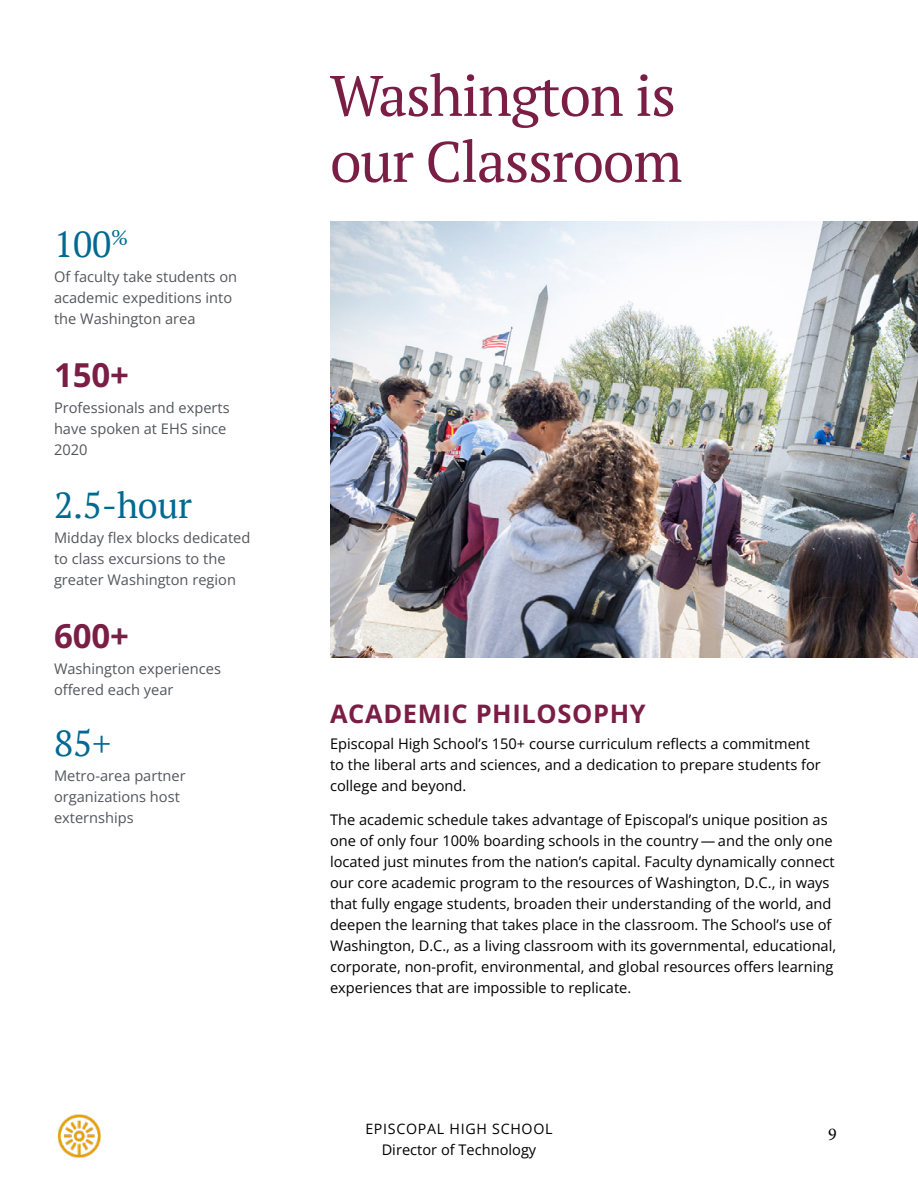
<style>
.page{position:relative;width:918px;height:1188px;background:#fff}
.page>*{position:absolute;margin:0;border:0;box-sizing:border-box;transform-origin:0 0}
.t1{font:57px/66px "PT Serif";letter-spacing:-.02em;color:#7a1e46}
.t2{font:36px "PT Serif";letter-spacing:-.005em;color:#006991}
.t3{font:700 33px "Open Sans";letter-spacing:-.005em;color:#7a1e46}
.t4{font:700 25.5px "Open Sans";letter-spacing:.025em;color:#7a1e46}
.t5{font:18px "Minion Pro";color:#000}
.t6{font:14.7px/21px "Open Sans";color:#000}
.t7{font:14.7px/21px "Open Sans";color:#54565b}
.t8{font:14.25px "Open Sans";letter-spacing:.05em;color:#000}
</style>
<div class="page">
<img style="left:58px;top:1114px;width:43px;height:44px">
<img style="left:330px;top:222px;width:588px;height:436px">
<h2 class="t2" style="left:54px;top:221px;width:75px">100<sup>%</sup></h2>
<p class="t7" style="left:54px;top:266px;width:185px">Of faculty take students on academic expeditions into the Washington area</p>
<h3 class="t3" style="left:54px;top:352px;width:77px">150+</h3>
<p class="t7" style="left:54px;top:396px;width:177px">Professionals and experts have spoken at EHS since<br>2020</p>
<h2 class="t2" style="left:54px;top:482px;width:139px">2.5-hour</h2>
<p class="t7" style="left:54px;top:527px;width:198px">Midday flex blocks dedicated to class excursions to the greater Washington region</p>
<h3 class="t3" style="left:54px;top:613px;width:77px">600+</h3>
<p class="t7" style="left:54px;top:657px;width:169px">Washington experiences offered each year</p>
<h2 class="t2" style="left:54px;top:720px;width:59px">85+</h2>
<p class="t7" style="left:54px;top:765px;width:133px">Metro-area partner organizations host externships</p>
<h1 class="t1" style="left:330px;top:62px;width:354px">Washington is our Classroom</h1>
<h3 class="t4" style="left:330px;top:696px;width:317px">ACADEMIC PHILOSOPHY</h3>
<p class="t6" style="left:330px;top:733px;width:492px">Episcopal High School’s 150+ course curriculum reflects a commitment to the liberal arts and sciences, and a dedication to prepare students for college and beyond.</p>
<p class="t6" style="left:330px;top:809px;width:508px">The academic schedule takes advantage of Episcopal’s unique position as one of only four 100% boarding schools in the country — and the only one located just minutes from the nation’s capital. Faculty dynamically connect our core academic program to the resources of Washington, D.C., in ways that fully engage students, broaden their understanding of the world, and deepen the learning that takes place in the classroom. The School’s use of Washington, D.C., as a living classroom with its governmental, educational, corporate, non-profit, environmental, and global resources offers learning experiences that are impossible to replicate.</p>
<p class="t8" style="left:365px;top:1119px;width:189px">EPISCOPAL HIGH SCHOOL</p>
<p class="t6" style="left:382px;top:1139px;width:156px">Director of Technology</p>
<p class="t5" style="left:828px;top:1122px;width:10px">9</p>
</div>
